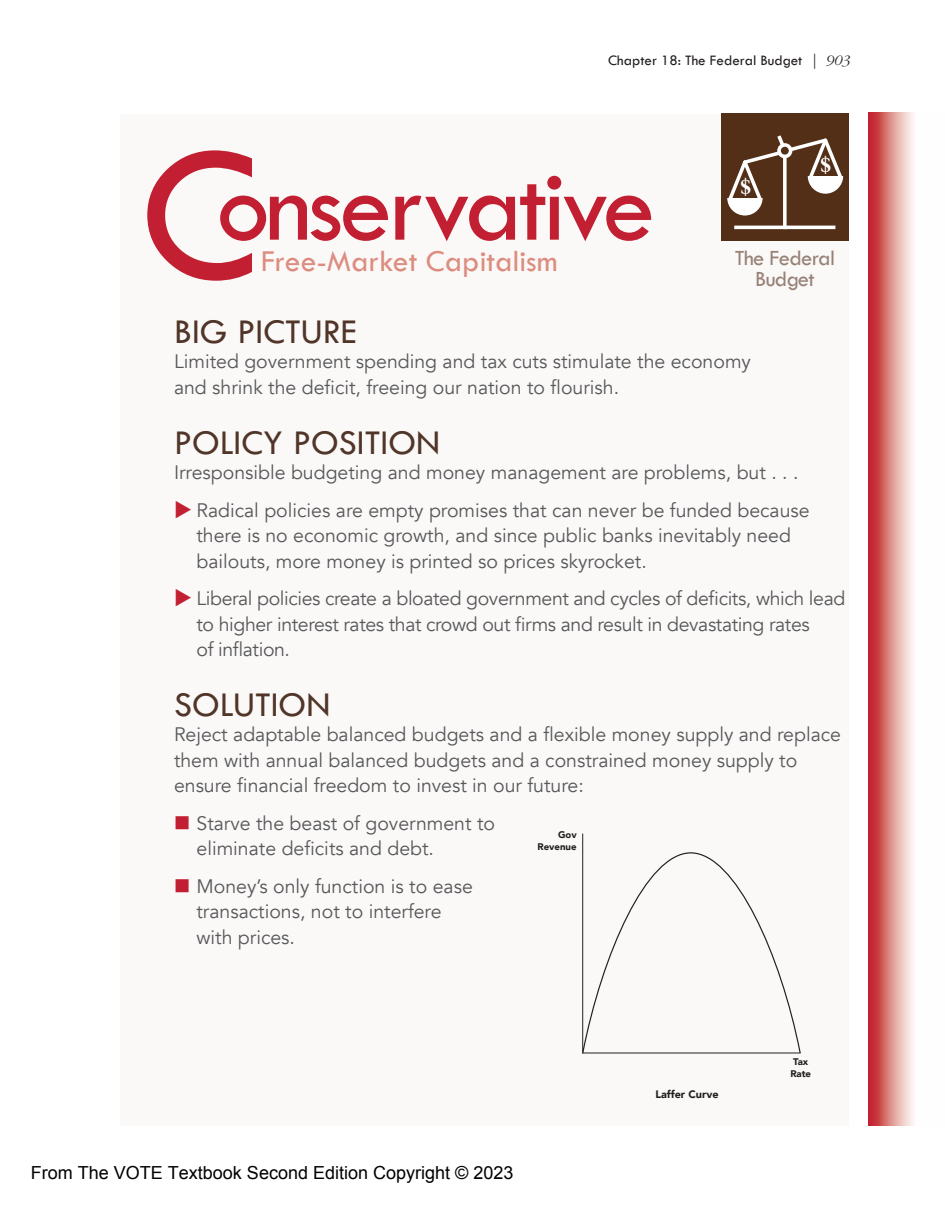
<style>
.page{position:relative;width:945px;height:1215px;background:#fff}
.page>*{position:absolute;margin:0;border:0;box-sizing:border-box;transform-origin:0 0}
.t1{font:196.5px "Tw Cen";color:#c21f32}
.t2{font:106.5px "Tw Cen";letter-spacing:-.04em;color:#c21f32}
.t3{font:36px "Tw Cen";color:#503528}
.t4{font:31.5px "Tw Cen";color:#dc8d7f}
.t5{font:22.5px "Tw Cen";letter-spacing:-.03em;color:#968176}
.t6{font:700 21.3px "Times";color:#fff}
.t7{font:19.5px/25.5px "Avenir";color:#57585a}
.t8{font:19.5px/25.5px "Avenir";letter-spacing:-.02em;color:#57585a}
.t9{font:18px "Arial";color:#000}
.t10{font:15px "Tw Cen";color:#231f20}
.t11{font:900 10.8px "Avenir";color:#231f20}
.t12{font:900 9.6px/11.6px "Avenir";color:#231f20;text-align:right}
.s1{font-family:"ITC Garamond Std";font-weight:300;font-style:italic}
</style>
<div class="page">
<svg style="left:868px;top:112px;width:46px;height:1014px;background:#dd8c8b"></svg>
<div style="left:120px;top:115px;width:729px;height:1011px;background:#fbf9f8"></div>
<div style="left:721px;top:113px;width:128px;height:128px;background:#532f18"></div>
<div style="left:727px;top:180px;width:36px;height:36px;background:#fff;border-radius:50%"></div>
<svg style="left:783px;top:204px;width:4px;height:22px"></svg>
<hr style="left:736px;top:226px;width:98px;height:3px;background:#fff">
<svg style="left:727px;top:135px;width:117px;height:69px"></svg>
<hr style="left:582px;top:834px;width:1px;height:219px;background:#231f20">
<svg style="left:582px;top:852px;width:219px;height:201px"></svg>
<hr style="left:582px;top:1053px;width:219px;height:1px;background:#231f20">
<p class="t10" style="left:608px;top:51px;width:244px">Chapter 18: The Federal Budget <span class="s1">| 903</span></p>
<h1 class="t1" style="left:140px;top:96px;width:120px">C</h1>
<h2 class="t2" style="left:217px;top:142px;width:440px">onservative</h2>
<h3 class="t4" style="left:261px;top:242px;width:298px">Free-Market Capitalism</h3>
<p class="t6" style="left:740px;top:166px;width:12px">$</p>
<p class="t6" style="left:821px;top:144px;width:12px">$</p>
<p class="t5" style="left:735px;top:244px;width:102px">The Federal</p>
<p class="t5" style="left:755px;top:265px;width:61px">Budget</p>
<h3 class="t3" style="left:174px;top:310px;width:184px">BIG PICTURE</h3>
<p class="t7" style="left:174px;top:349px;width:579px">Limited government spending and tax cuts stimulate the economy and shrink the deficit, freeing our nation to flourish.</p>
<h3 class="t3" style="left:174px;top:421px;width:268px">POLICY POSITION</h3>
<p class="t7" style="left:196px;top:454px;width:615px;line-height:37.5px;text-indent:-22px">Irresponsible budgeting and money management are problems, but . . .<br>Radical policies are empty promises that can never be funded because</p>
<p class="t7" style="left:196px;top:523px;width:596px">there is no economic growth, and since public banks inevitably need bailouts, more money is printed so prices skyrocket.</p>
<p class="t8" style="left:196px;top:586px;width:650px">Liberal policies create a bloated government and cycles of deficits, which lead to higher interest rates that crowd out firms and result in devastating rates<br>of inflation.</p>
<h3 class="t3" style="left:174px;top:683px;width:158px">SOLUTION</h3>
<p class="t7" style="left:174px;top:722px;width:669px">Reject adaptable balanced budgets and a flexible money supply and replace them with annual balanced budgets and a constrained money supply to ensure financial freedom to invest in our future:</p>
<p class="t7" style="left:196px;top:811px;width:300px">Starve the beast of government to eliminate deficits and debt.</p>
<p class="t7" style="left:196px;top:874px;width:278px">Money’s only function is to ease transactions, not to interfere with prices.</p>
<p class="t12" style="left:538px;top:829px;width:41px">Gov<br>Revenue</p>
<p class="t9" style="left:31px;top:1161px;width:484px">From The VOTE Textbook Second Edition Copyright © 2023</p>
<p class="t11" style="left:655px;top:1085px;width:65px">Laffer Curve</p>
<p class="t12" style="left:790px;top:1056px;width:22px;text-align:left">Tax<br>Rate</p>
</div>
